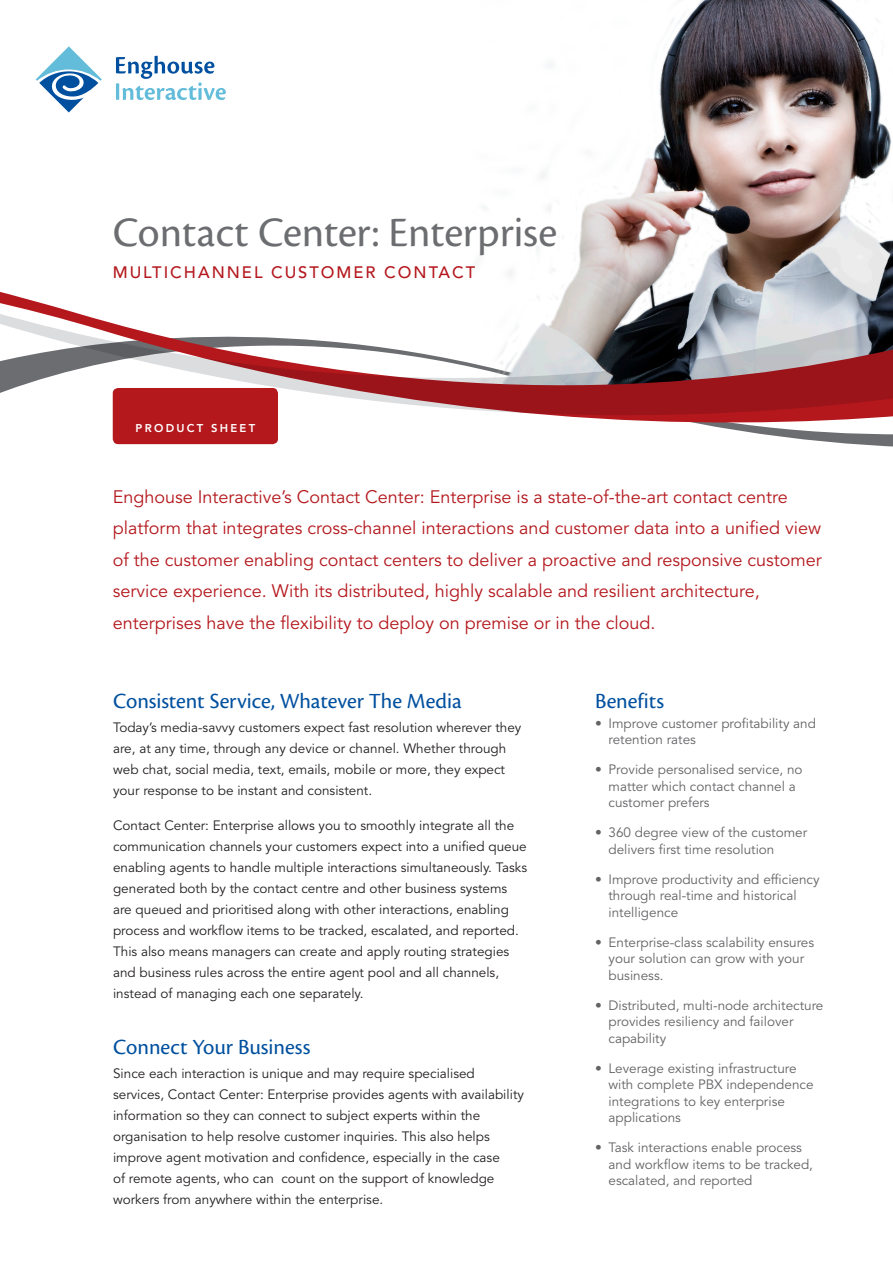
<style>
.page{position:relative;width:893px;height:1263px;background:#fff}
.page>*{position:absolute;margin:0;border:0;box-sizing:border-box;transform-origin:0 0}
.t1{font:43.5px "Cronos Pro";letter-spacing:-.005em;color:#6c6d70}
.Body__Subhead{font:22.5px "Cronos Pro";color:#01509f}
.Intro_Paragraph__Pre{font:18px/31.5px "Avenir LT Std";color:#b4181d}
.t2{font:500 16.5px "Avenir LT Std";letter-spacing:.12em;color:#b4181d}
.Body_Copy{font:13.5px/21px "Avenir LT Std";color:#231f20}
.t3{font:13.5px/16.5px "Avenir LT Std";color:#636366}
.t4{font:800 11.25px "Avenir LT Std";letter-spacing:.2em;color:#fff}
</style>
<div class="page">
<svg style="left:112px;top:432px;width:781px;height:15px"></svg>
<img style="left:476px;top:0;width:417px;height:288px">
<svg style="left:0;top:288px;width:893px;height:144px"></svg>
<svg style="left:0;top:310px;width:893px;height:107px"></svg>
<svg style="left:36px;top:46px;width:66px;height:66px"></svg>
<svg style="left:116px;top:56px;width:110px;height:44px"></svg>
<h1 class="t1" style="left:113px;top:208px;width:446px">Contact Center: Enterprise</h1>
<p class="t2" style="left:113px;top:262px;width:364px">MULTICHANNEL CUSTOMER CONTACT</p>
<p class="t4" style="left:136px;top:421px;width:121px">PRODUCT SHEET</p>
<p class="Intro_Paragraph__Pre" style="left:113px;top:481px;width:710px">Enghouse Interactive’s Contact Center: Enterprise is a state-of-the-art contact centre platform that integrates cross-channel interactions and customer data into a unified view of the customer enabling contact centers to deliver a proactive and responsive customer service experience. With its distributed, highly scalable and resilient architecture, enterprises have the flexibility to deploy on premise or in the cloud.</p>
<p class="Body__Subhead" style="left:113px;top:688px;width:350px">Consistent Service, Whatever The Media</p>
<p class="Body_Copy" style="left:113px;top:717px;width:410px">Today’s media-savvy customers expect fast resolution wherever they are, at any time, through any device or channel. Whether through web chat, social media, text, emails, mobile or more, they expect your response to be instant and consistent.</p>
<p class="Body_Copy" style="left:113px;top:815px;width:415px">Contact Center: Enterprise allows you to smoothly integrate all the communication channels your customers expect into a unified queue enabling agents to handle multiple interactions simultaneously. Tasks generated both by the contact centre and other business systems are queued and prioritised along with other interactions, enabling process and workflow items to be tracked, escalated, and reported.<br>This also means managers can create and apply routing strategies and business rules across the entire agent pool and all channels, instead of managing each one separately.</p>
<p class="Body__Subhead" style="left:113px;top:1034px;width:199px">Connect Your Business</p>
<p class="Body_Copy" style="left:113px;top:1063px;width:412px">Since each interaction is unique and may require specialised services, Contact Center: Enterprise provides agents with availability information so they can connect to subject experts within the organisation to help resolve customer inquiries. This also helps improve agent motivation and confidence, especially in the case<br>of remote agents, who can count on the support of knowledge workers from anywhere within the enterprise.</p>
<p class="Body__Subhead" style="left:595px;top:688px;width:71px">Benefits</p>
<p class="t3" style="left:608px;top:715px;width:209px;text-indent:-14px">• Improve customer profitability and retention rates</p>
<p class="t3" style="left:608px;top:761px;width:196px;text-indent:-14px">• Provide personalised service, no matter which contact channel a customer prefers</p>
<p class="t3" style="left:608px;top:824px;width:200px;text-indent:-14px">• 360 degree view of the customer delivers first time resolution</p>
<p class="t3" style="left:608px;top:871px;width:213px;text-indent:-14px">• Improve productivity and efficiency through real-time and historical intelligence</p>
<p class="t3" style="left:608px;top:934px;width:207px;text-indent:-14px">• Enterprise-class scalability ensures your solution can grow with your business.</p>
<p class="t3" style="left:608px;top:997px;width:216px;text-indent:-14px">• Distributed, multi-node architecture provides resiliency and failover capability</p>
<p class="t3" style="left:608px;top:1060px;width:207px;text-indent:-14px">• Leverage existing infrastructure with complete PBX independence integrations to key enterprise applications</p>
<p class="t3" style="left:608px;top:1139px;width:206px;text-indent:-14px">• Task interactions enable process and workflow items to be tracked, escalated, and reported</p>
</div>
